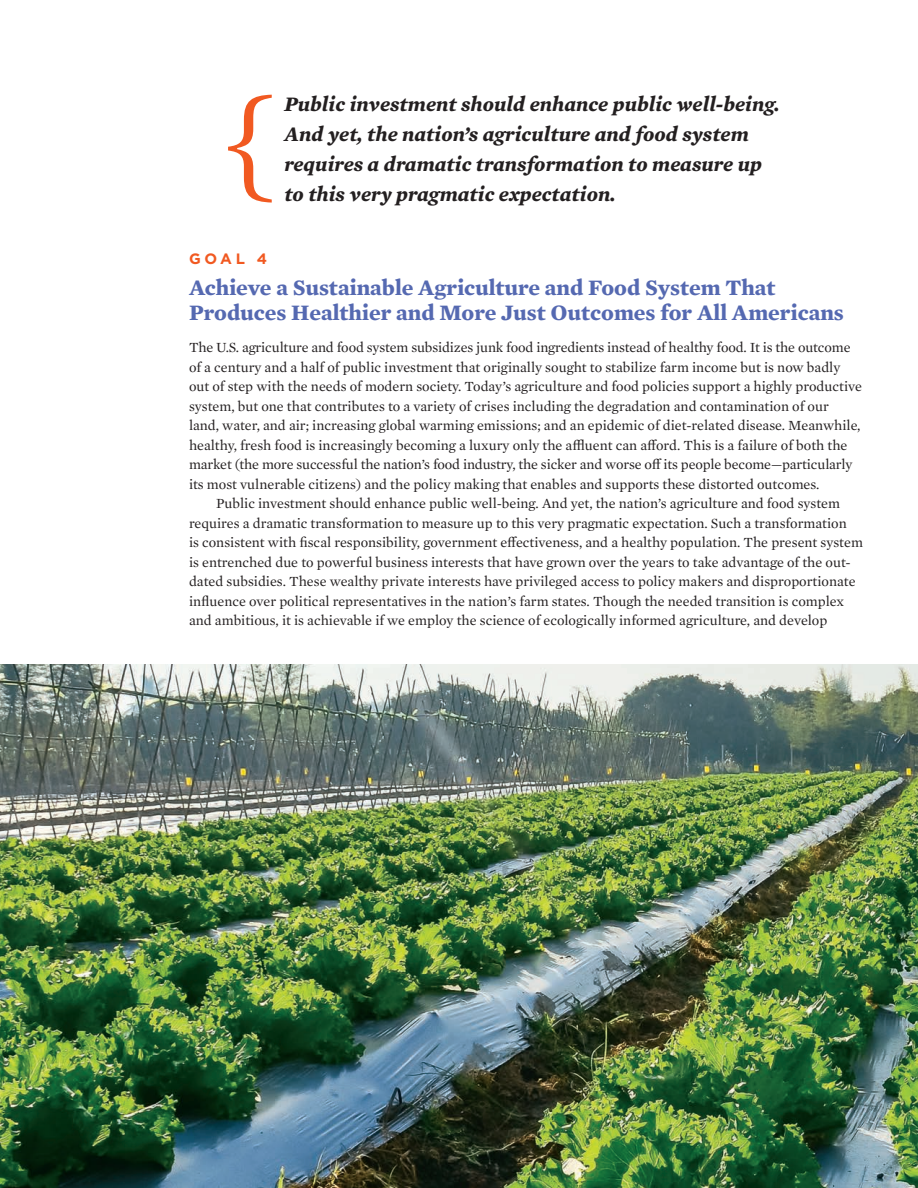
<style>
.page{position:relative;width:918px;height:1188px;background:#fff}
.page>*{position:absolute;margin:0;border:0;box-sizing:border-box;transform-origin:0 0}
.t1{font:118.35px "Mercury Text G1";color:#f15921}
.t2{font:700 22.5px/24px "Mercury Text G1";color:#5569b1}
.t3{font:italic 700 21px/30px "Mercury Text G1";color:#231f20}
.t4{font:700 15px "Gotham";color:#f15921}
.t5{font:14.25px "Mercury Text G1";color:#231f20}
</style>
<div class="page">
<img style="left:0;top:664px;width:918px;height:524px">
<h1 class="t1" style="left:225px;top:58px;width:47px">{</h1>
<h3 class="t3" style="left:284px;top:89px;width:497px">Public investment should enhance public well-being.<br>And yet, the nation’s agriculture and food system requires a dramatic transformation to measure up</h3>
<h3 class="t3" style="left:284px;top:179px;width:333px">to this very pragmatic expectation.</h3>
<p class="t4" style="left:189px;top:249px;width:80px">goal 4</p>
<h2 class="t2" style="left:189px;top:275px;width:656px">Achieve a Sustainable Agriculture and Food System That<br>Produces Healthier and More Just Outcomes for All Americans</h2>
<p class="t5" style="left:189px;top:338px;width:663px">The U.S. agriculture and food system subsidizes junk food ingredients instead of healthy food. It is the outcome</p>
<p class="t5" style="left:189px;top:357px;width:653px">of a century and a half of public investment that originally sought to stabilize farm income but is now badly</p>
<p class="t5" style="left:189px;top:376px;width:675px">out of step with the needs of modern society. Today’s agriculture and food policies support a highly productive</p>
<p class="t5" style="left:189px;top:396px;width:641px">system, but one that contributes to a variety of crises including the degradation and contamination of our</p>
<p class="t5" style="left:189px;top:415px;width:673px">land, water, and air; increasing global warming emissions; and an epidemic of diet-related disease. Meanwhile,</p>
<p class="t5" style="left:189px;top:435px;width:660px">healthy, fresh food is increasingly becoming a luxury only the affluent can afford. This is a failure of both the</p>
<p class="t5" style="left:189px;top:454px;width:665px">market (the more successful the nation’s food industry, the sicker and worse off its people become—particularly</p>
<p class="t5" style="left:189px;top:474px;width:632px">its most vulnerable citizens) and the policy making that enables and supports these distorted outcomes.</p>
<p class="t5" style="left:216px;top:493px;width:626px">Public investment should enhance public well-being. And yet, the nation’s agriculture and food system</p>
<p class="t5" style="left:189px;top:513px;width:659px">requires a dramatic transformation to measure up to this very pragmatic expectation. Such a transformation</p>
<p class="t5" style="left:189px;top:532px;width:675px">is consistent with fiscal responsibility, government effectiveness, and a healthy population. The present system</p>
<p class="t5" style="left:189px;top:552px;width:663px">is entrenched due to powerful business interests that have grown over the years to take advantage of the out-</p>
<p class="t5" style="left:189px;top:571px;width:668px">dated subsidies. These wealthy private interests have privileged access to policy makers and disproportionate</p>
<p class="t5" style="left:189px;top:591px;width:657px">influence over political representatives in the nation’s farm states. Though the needed transition is complex</p>
<p class="t5" style="left:189px;top:610px;width:640px">and ambitious, it is achievable if we employ the science of ecologically informed agriculture, and develop</p>
</div>
